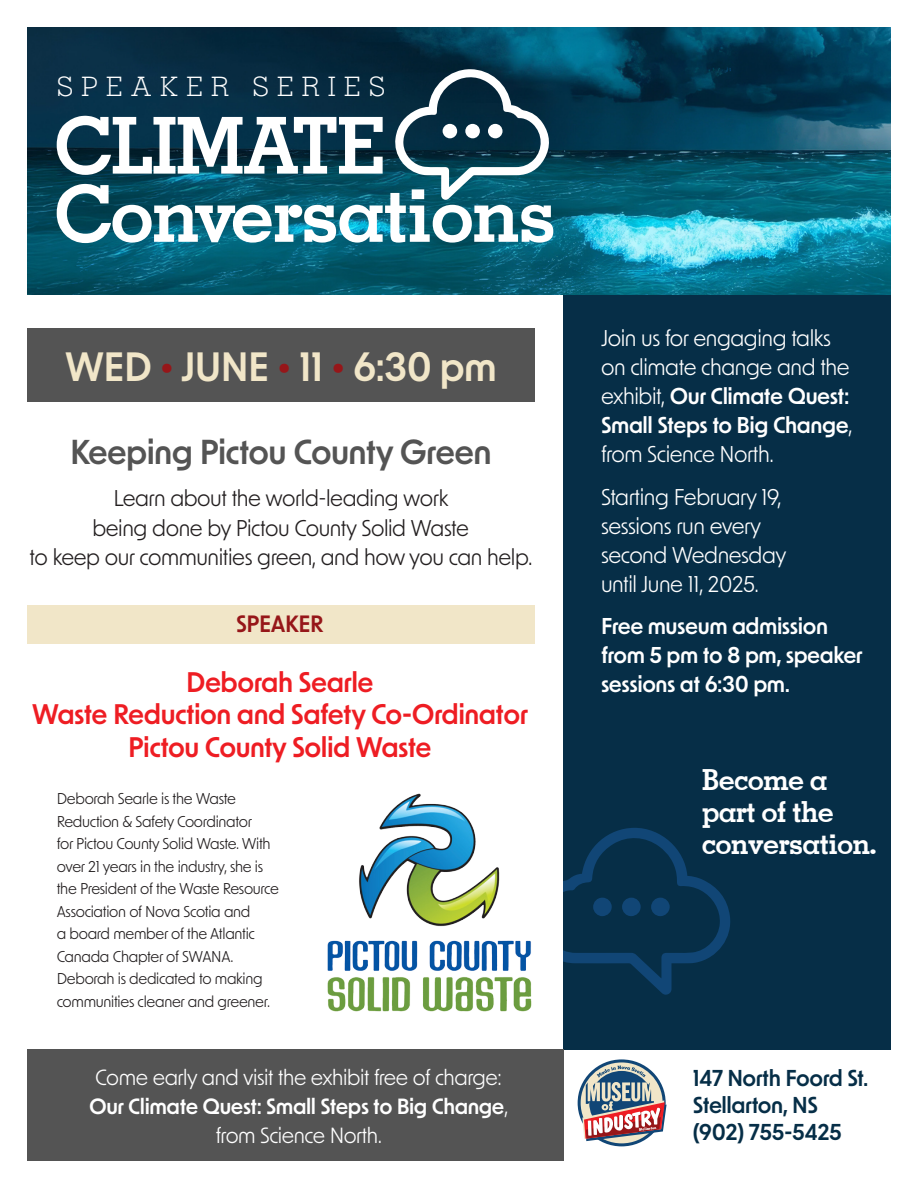
<style>
.page{position:relative;width:918px;height:1188px;background:#fff}
.page>*{position:absolute;margin:0;border:0;box-sizing:border-box;transform-origin:0 0}
.t1{font:700 78.6px "Memphis";letter-spacing:-.03em;color:#fff}
.t2{font:700 78.45px "Memphis";letter-spacing:-.03em;color:#fff}
.t3{font:600 39px "New Order";letter-spacing:-.02em;color:#f1e6c8}
.t4{font:600 33px "New Order";letter-spacing:-.02em;color:#545454}
.t5{font:700 29.1px/32px "Memphis";letter-spacing:-.03em;color:#fff}
.t6{font:600 27px "New Order";letter-spacing:-.02em;color:#ee1d23}
.t7{font:300 26.85px "Memphis";letter-spacing:.31em;color:#fff}
.t8{font:600 22.5px "New Order";letter-spacing:-.02em;color:#961619}
.t9{font:21.9px/29.1px "New Order";letter-spacing:-.02em;color:#fff}
.t10{font:21.9px/29.1px "New Order";letter-spacing:-.02em;color:#231f20;text-align:center}
.t11{font:600 21.9px/29.1px "New Order";letter-spacing:-.02em;color:#fff}
.t12{font:600 21.9px "New Order";letter-spacing:-.02em;color:#062e47}
.t13{font:21px/29.1px "New Order";letter-spacing:-.02em;color:#fff;text-align:center}
.t14{font:15px/22.5px "New Order";letter-spacing:-.02em;color:#231f20}
.s1{color:#961619}
.s2{font-weight:600}
</style>
<div class="page">
<div style="left:563px;top:282px;width:328px;height:768px;background:#062e47"></div>
<div style="left:27px;top:605px;width:508px;height:39px;background:#f1e6c8"></div>
<div style="left:27px;top:1050px;width:536px;height:111px;background:#545454"></div>
<img style="left:27px;top:27px;width:864px;height:267px">
<svg style="left:393px;top:69px;width:158px;height:131px"></svg>
<div style="left:488px;top:124px;width:15px;height:14px;background:#fff;border-radius:50%"></div>
<div style="left:465px;top:124px;width:15px;height:14px;background:#fff;border-radius:50%"></div>
<div style="left:443px;top:124px;width:14px;height:14px;background:#fff;border-radius:50%"></div>
<svg style="left:578px;top:1059px;width:89px;height:87px"></svg>
<div style="left:27px;top:328px;width:508px;height:74px;background:#545454"></div>
<svg style="left:563px;top:828px;width:168px;height:167px"></svg>
<div style="left:593px;top:898px;width:19px;height:18px;background:#114676;border-radius:50%"></div>
<div style="left:622px;top:898px;width:19px;height:18px;background:#114676;border-radius:50%"></div>
<div style="left:651px;top:898px;width:19px;height:18px;background:#114676;border-radius:50%"></div>
<img style="left:327px;top:793px;width:205px;height:219px">
<p class="t7" style="left:57px;top:70px;width:330px">SPEAKER SERIES</p>
<p class="t2" style="left:54px;top:97px;width:333px">CLIMATE</p>
<p class="t1" style="left:54px;top:165px;width:504px">Conversations</p>
<p class="t3" style="left:65px;top:341px;width:434px">WED <span class="s1">•</span> JUNE <span class="s1">•</span> 11 <span class="s1">•</span> 6:30 pm</p>
<p class="t4" style="left:70px;top:430px;width:423px">Keeping Pictou County Green</p>
<p class="t10" style="left:30px;top:483px;width:504px">Learn about the world-leading work<br>being done by Pictou County Solid Waste<br>to keep our communities green, and how you can help.</p>
<p class="t8" style="left:236px;top:609px;width:89px">SPEAKER</p>
<p class="t6" style="left:186px;top:664px;width:189px">Deborah Searle</p>
<p class="t6" style="left:32px;top:697px;width:498px">Waste Reduction and Safety Co-Ordinator</p>
<p class="t6" style="left:128px;top:729px;width:305px">Pictou County Solid Waste</p>
<p class="t14" style="left:57px;top:787px;width:224px">Deborah Searle is the Waste<br>Reduction &amp; Safety Coordinator<br>for Pictou County Solid Waste. With over 21 years in the industry, she is the President of the Waste Resource<br>Association of Nova Scotia and<br>a board member of the Atlantic<br>Canada Chapter of SWANA.<br>Deborah is dedicated to making communities cleaner and greener.</p>
<p class="t13" style="left:89px;top:1061px;width:421px">Come early and visit the exhibit free of charge:<br><span class="s2">Our Climate Quest: Small Steps to Big Change</span>, from Science North.</p>
<p class="t9" style="left:601px;top:322px;width:253px">Join us for engaging talks on climate change and the exhibit, <span class="s2">Our Climate Quest:<br>Small Steps to Big Change</span>, from Science North.</p>
<p class="t9" style="left:601px;top:481px;width:187px">Starting February 19, sessions run every second Wednesday until June 11, 2025.</p>
<p class="t11" style="left:601px;top:611px;width:263px">Free museum admission from 5 pm to 8 pm, speaker sessions at 6:30 pm.</p>
<p class="t5" style="left:702px;top:763px;width:176px">Become a part of the conversation.</p>
<p class="t12" style="left:693px;top:1064px;width:177px">147 North Foord St.</p>
<p class="t12" style="left:693px;top:1091px;width:127px">Stellarton, NS</p>
<p class="t12" style="left:693px;top:1118px;width:151px">(902) 755-5425</p>
</div>
